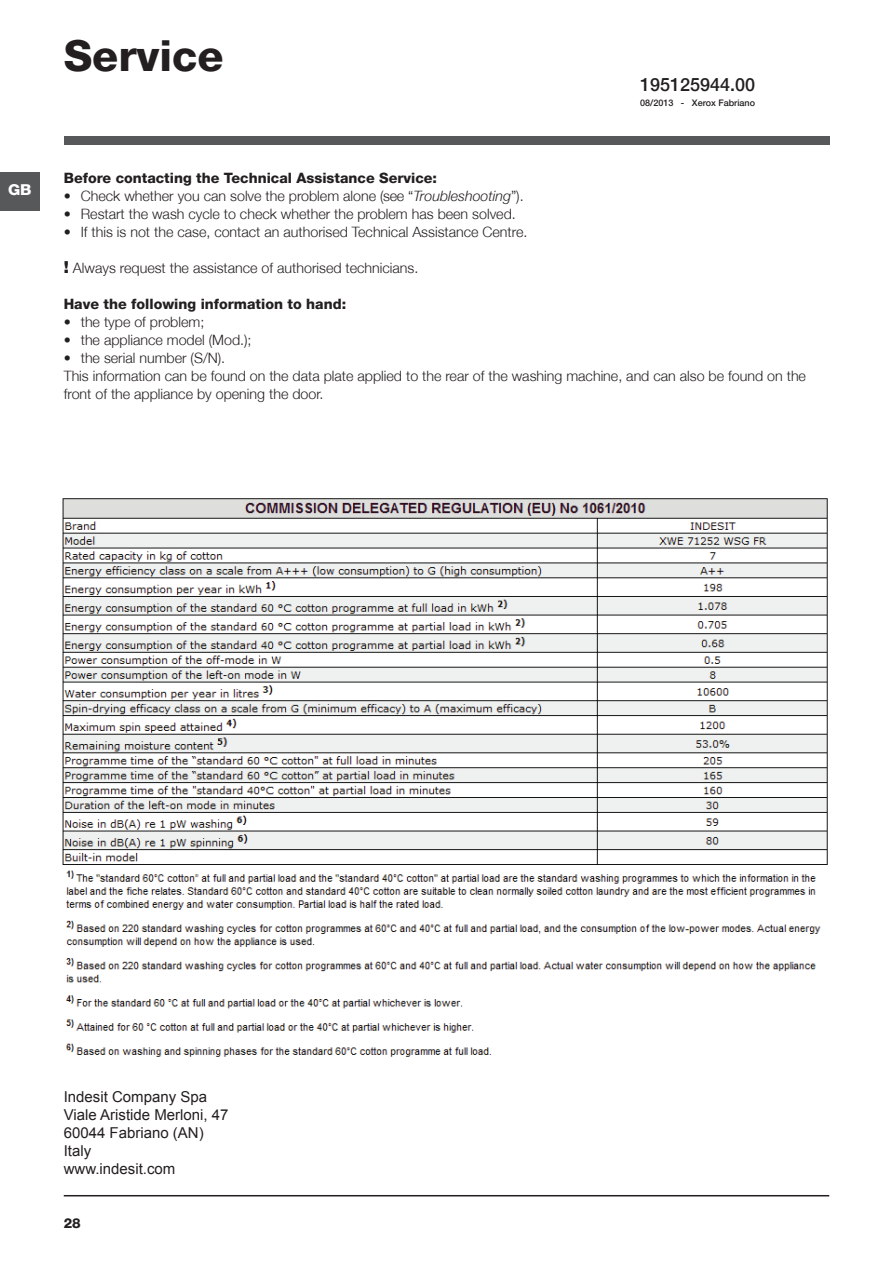
<style>
.page{position:relative;width:893px;height:1263px;background:#fff}
.page>*{position:absolute;margin:0;border:0;box-sizing:border-box;transform-origin:0 0}
.t1{font:800 42.75px "Helvetica Neue";color:#231f20}
.t2{font:500 18px "Helvetica Neue";color:#231f20}
.t3{font:15px/18px "Arial";color:#231f20}
.t4{font:800 15px "Helvetica Neue";color:#fff;scale:1.05 1}
.t5{font:300 14.25px/18px "Helvetica Neue";color:#231f20}
.t6{font:800 14.25px "Helvetica Neue";color:#231f20}
.t7{font:800 13.5px "Helvetica Neue";color:#231f20}
.t8{font:500 9px "Helvetica Neue";color:#231f20}
.s1{font-style:italic}
.s2{font-weight:900;font-size:16.5px}
</style>
<div class="page">
<hr style="left:64px;top:1195px;width:765px;height:1px;background:#231f20">
<div style="left:0;top:172px;width:40px;height:38px;background:#57585a"></div>
<div style="left:64px;top:136px;width:765px;height:9px;background:#57585a"></div>
<img style="left:62px;top:498px;width:766px;height:559px">
<p class="t4" style="left:8px;top:181px;width:24px">GB</p>
<h1 class="t1" style="left:64px;top:30px;width:161px">Service</h1>
<p class="t2" style="left:640px;top:74px;width:117px">195125944.00</p>
<p class="t8" style="left:640px;top:98px;width:116px">08/2013 - Xerox Fabriano</p>
<p class="t6" style="left:64px;top:170px;width:375px">Before contacting the Technical Assistance Service:</p>
<p class="t5" style="left:64px;top:187px;width:461px">• Check whether you can solve the problem alone (see “<span class="s1">Troubleshooting</span>”).</p>
<p class="t5" style="left:64px;top:205px;width:454px">• Restart the wash cycle to check whether the problem has been solved.</p>
<p class="t5" style="left:64px;top:223px;width:465px">• If this is not the case, contact an authorised Technical Assistance Centre.</p>
<p class="t5" style="left:64px;top:259px;width:356px"><span class="s2">!</span> Always request the assistance of authorised technicians.</p>
<p class="t6" style="left:64px;top:296px;width:284px">Have the following information to hand:</p>
<p class="t5" style="left:64px;top:313px;width:142px">• the type of problem;</p>
<p class="t5" style="left:64px;top:331px;width:189px">• the appliance model (Mod.);</p>
<p class="t5" style="left:64px;top:349px;width:744px">• the serial number (S/N).<br>This information can be found on the data plate applied to the rear of the washing machine, and can also be found on the front of the appliance by opening the door.</p>
<p class="t3" style="left:64px;top:1087px;width:166px">Indesit Company Spa<br>Viale Aristide Merloni, 47<br>60044 Fabriano (AN)<br>Italy<br>www.indesit.com</p>
<p class="t7" style="left:64px;top:1215px;width:19px">28</p>
</div>
